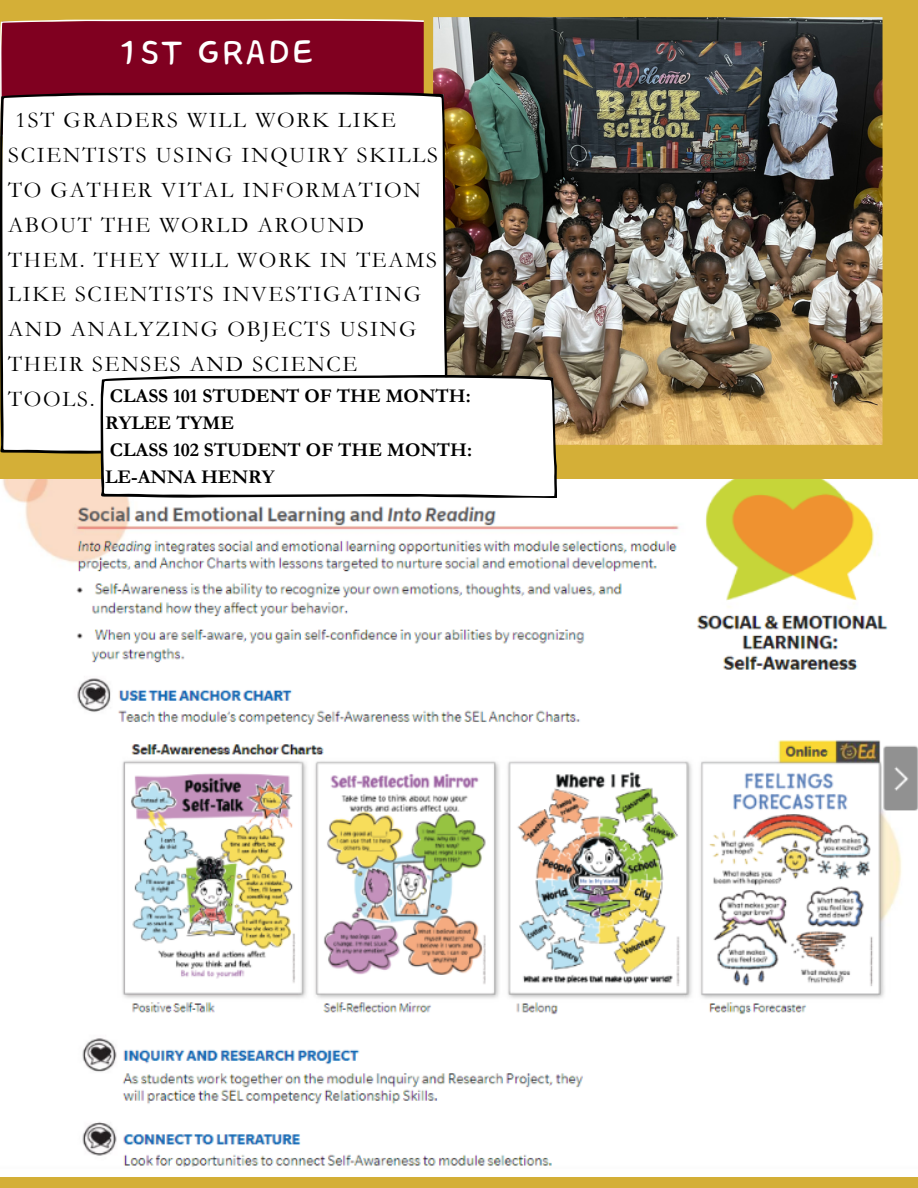
<style>
.page{position:relative;width:918px;height:1188px;background:#d4af37}
.page>*{position:absolute;margin:0;border:0;box-sizing:border-box;transform-origin:0 0}
.t1{font:43.05px "Core Bandi Face";color:#fff}
.t2{font:22.5px/34.8px "Garamond";letter-spacing:.08em;color:#000}
.t3{font:700 19.5px "Garamond";color:#000}
</style>
<div class="page">
<div style="left:0;top:19px;width:424px;height:73px;background:#800020"></div>
<img style="left:433px;top:17px;width:450px;height:428px">
<div style="left:0;top:92px;width:447px;height:362px;background:#fff"></div>
<img style="left:0;top:479px;width:918px;height:698px">
<svg style="left:101px;top:375px;width:456px;height:123px;fill:#fff"></svg>
<p class="t1" style="left:118px;top:30px;width:199px">1ST GRADE</p>
<p class="t2" style="left:8px;top:103px;width:431px;text-indent:7px">1ST GRADERS WILL WORK LIKE<br>SCIENTISTS USING INQUIRY SKILLS<br>TO GATHER VITAL INFORMATION<br>ABOUT THE WORLD AROUND<br>THEM. THEY WILL WORK IN TEAMS<br>LIKE SCIENTISTS INVESTIGATING<br>AND ANALYZING OBJECTS USING<br>THEIR SENSES AND SCIENCE<br>TOOLS.</p>
<p class="t3" style="left:110px;top:385px;width:362px">CLASS 101 STUDENT OF THE MONTH:</p>
<p class="t3" style="left:105px;top:412px;width:131px">RYLEE TYME</p>
<p class="t3" style="left:110px;top:439px;width:364px">CLASS 102 STUDENT OF THE MONTH:</p>
<p class="t3" style="left:105px;top:466px;width:171px">LE-ANNA HENRY</p>
</div>
